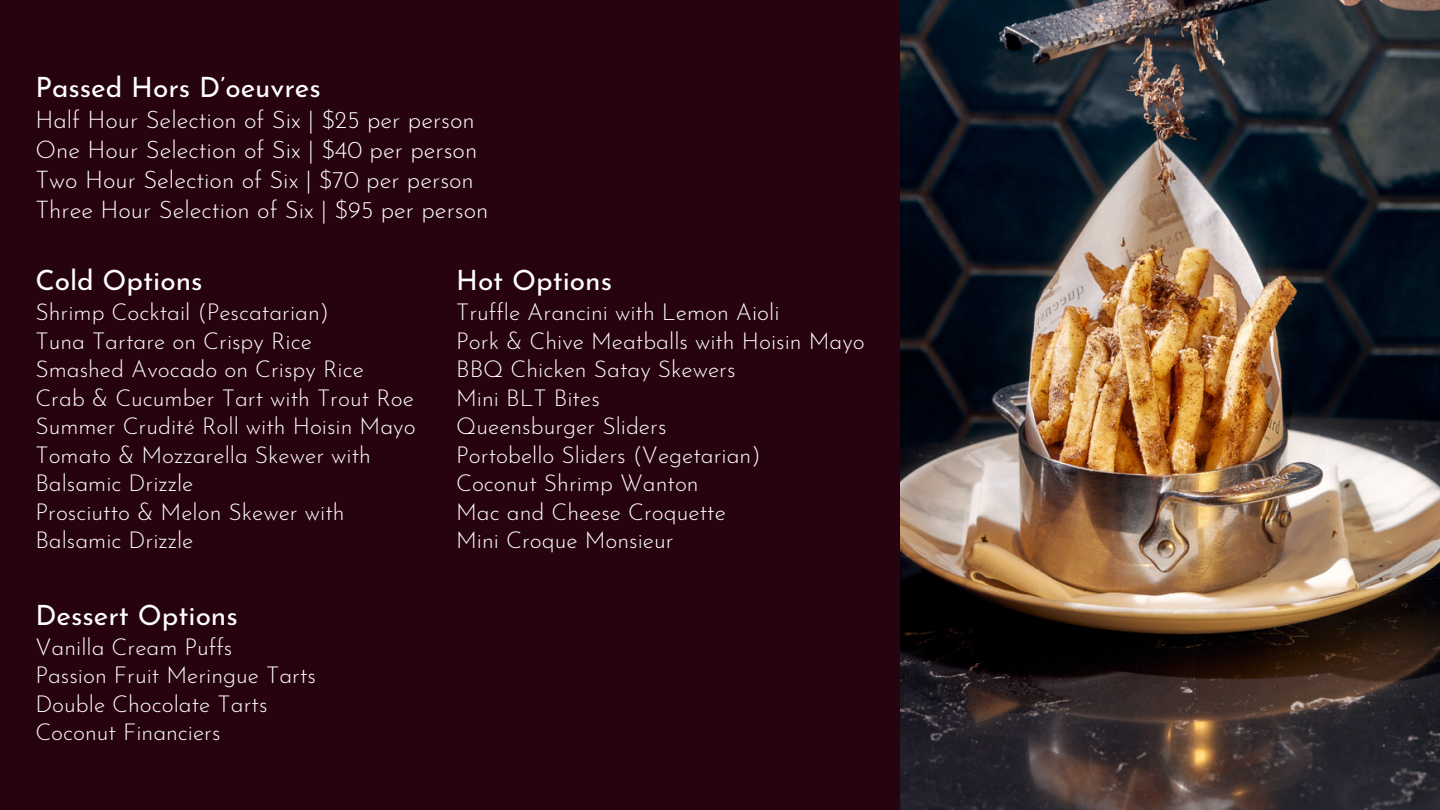
<style>
.page{position:relative;width:1440px;height:810px;background:#27030f}
.page>*{position:absolute;margin:0;border:0;box-sizing:border-box;transform-origin:0 0}
.t1{font:28px "Josefin Sans";color:#fff}
.t2{font:300 24px/30px "Josefin Sans";color:#fff}
.t3{font:300 23px/28.4px "Josefin Sans";color:#fff}
</style>
<div class="page">
<img style="left:900px;top:0;width:540px;height:810px">
<h1 class="t1" style="left:35px;top:76px;width:287px">Passed Hors D’oeuvres</h1>
<h1 class="t2" style="left:35px;top:107px;width:455px">Half Hour Selection of Six | $25 per person One Hour Selection of Six | $40 per person Two Hour Selection of Six | $70 per person Three Hour Selection of Six | $95 per person</h1>
<h1 class="t1" style="left:35px;top:269px;width:169px">Cold Options</h1>
<h1 class="t3" style="left:35px;top:300px;width:382px">Shrimp Cocktail (Pescatarian)<br>Tuna Tartare on Crispy Rice<br>Smashed Avocado on Crispy Rice<br>Crab &amp; Cucumber Tart with Trout Roe<br>Summer Crudité Roll with Hoisin Mayo<br>Tomato &amp; Mozzarella Skewer with<br>Balsamic Drizzle<br>Prosciutto &amp; Melon Skewer with<br>Balsamic Drizzle</h1>
<p class="t1" style="left:35px;top:604px;width:204px">Dessert Options</p>
<p class="t3" style="left:35px;top:635px;width:282px">Vanilla Cream Puffs<br>Passion Fruit Meringue Tarts<br>Double Chocolate Tarts<br>Coconut Financiers</p>
<h1 class="t1" style="left:456px;top:269px;width:157px">Hot Options</h1>
<p class="t3" style="left:456px;top:300px;width:410px">Truffle Arancini with Lemon Aioli<br>Pork &amp; Chive Meatballs with Hoisin Mayo<br>BBQ Chicken Satay Skewers<br>Mini BLT Bites<br>Queensburger Sliders<br>Portobello Sliders (Vegetarian)<br>Coconut Shrimp Wanton<br>Mac and Cheese Croquette<br>Mini Croque Monsieur</p>
</div>
